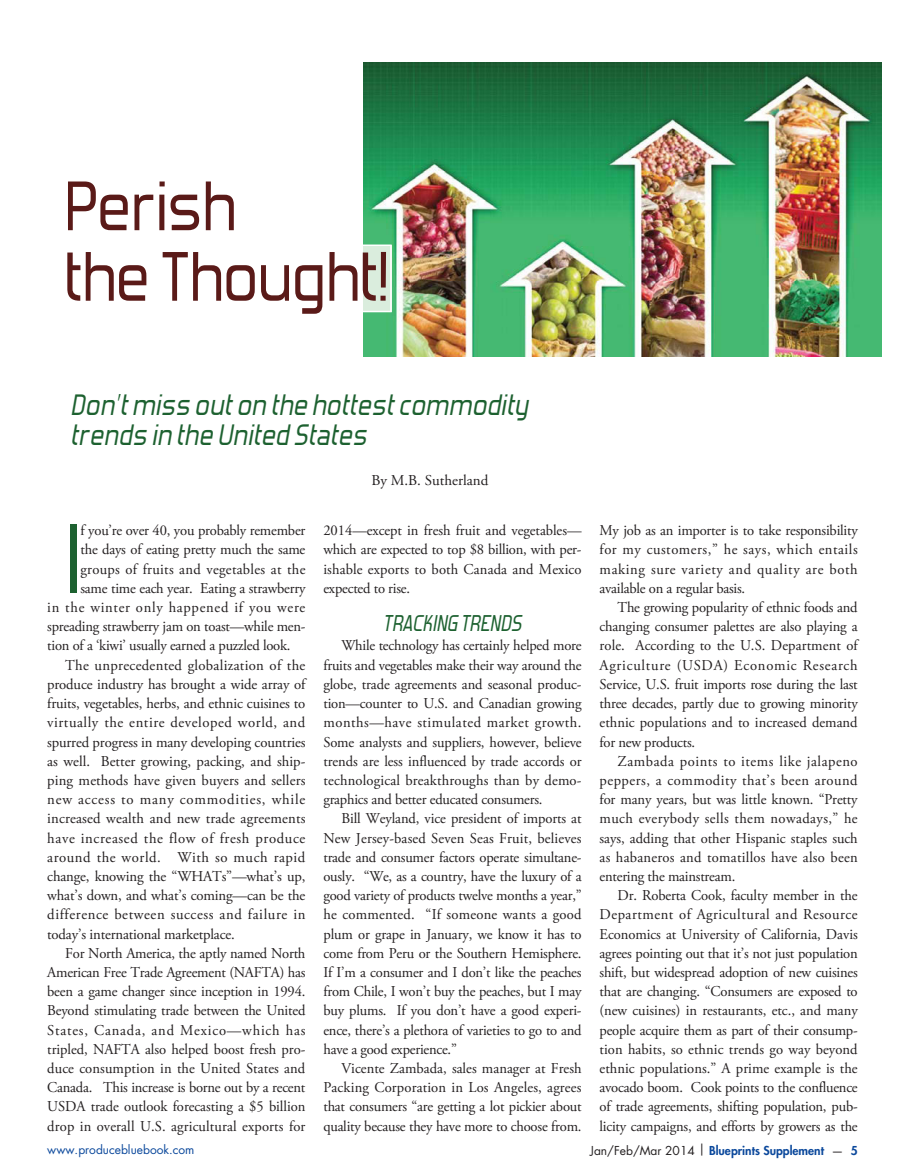
<style>
.page{position:relative;width:905px;height:1175px;background:#fff}
.page>*{position:absolute;margin:0;border:0;box-sizing:border-box;transform-origin:0 0}
.t1{font:116.1px "Forgotten Futurist";color:#1d6130}
.t2{font:82.5px "Forgotten Futurist";color:#5a1a18}
.t3{font:italic 34.95px/30px "Forgotten Futurist";color:#1d6130}
.t4{font:italic 27px "Forgotten Futurist";letter-spacing:-.015em;color:#1d6130}
.t5{font:15px/19.2px "Adobe Garamond Pro";letter-spacing:-.01em;color:#231f20;text-align:justify}
.t6{font:15px "Adobe Garamond Pro";letter-spacing:.035em;color:#231f20}
.t7{font:15px "Adobe Garamond Pro";letter-spacing:.02em;color:#231f20}
.t8{font:15px "Adobe Garamond Pro";letter-spacing:.05em;color:#231f20}
.t9{font:15px "Adobe Garamond Pro";letter-spacing:.01em;color:#231f20}
.t10{font:15px "Adobe Garamond Pro";letter-spacing:.045em;color:#231f20}
.t11{font:15px "Adobe Garamond Pro";letter-spacing:.03em;color:#231f20}
.t12{font:15px "Adobe Garamond Pro";letter-spacing:.04em;color:#231f20}
.t13{font:800 12px "Futura Std";color:#0c499c}
.t14{font:12px "Futura Std";color:#0c499c}
.s1{font-weight:400;color:#231f20}
</style>
<div class="page">
<img style="left:363px;top:62px;width:518px;height:294px">
<div style="left:363px;top:247px;width:26px;height:62px;background:#daeddd"></div>
<div style="left:251px;top:244px;width:141px;height:68px;border:2px solid #fff"></div>
<h1 class="t2" style="left:64px;top:153px;width:173px">Perish</h1>
<p class="t2" style="left:64px;top:224px;width:326px">the Thought!</p>
<h1 class="t3" style="left:70px;top:387px;width:459px">Don’t miss out on the hottest commodity trends in the United States</h1>
<p class="t1" style="left:65px;top:485px;width:18px">I</p>
<p class="t5" style="left:80px;top:522px;width:226px">f you’re over 40, you probably remember</p>
<p class="t5" style="left:80px;top:541px;width:226px">the days of eating pretty much the same</p>
<p class="t7" style="left:80px;top:563px;width:226px">groups of fruits and vegetables at the</p>
<p class="t5" style="left:80px;top:580px;width:226px">same time each year. Eating a strawberry</p>
<p class="t8" style="left:47px;top:601px;width:259px">in the winter only happened if you were</p>
<p class="t5" style="left:47px;top:618px;width:260px">spreading strawberry jam on toast—while men-</p>
<p class="t5" style="left:47px;top:637px;width:245px">tion of a ‘kiwi’ usually earned a puzzled look.</p>
<p class="t5" style="left:47px;top:656px;width:260px;text-indent:18px">The unprecedented globalization of the produce industry has brought a wide array of fruits, vegetables, herbs, and ethnic cuisines to virtually the entire developed world, and spurred progress in many developing countries as well. Better growing, packing, and ship&shy;ping methods have given buyers and sellers new access to many commodities, while increased wealth and new trade agreements have increased the flow of fresh produce around the world. With so much rapid change, knowing the “WHATs”—what’s up, what’s down, and what’s coming—can be the difference between success and failure in today’s international marketplace.</p>
<p class="t5" style="left:47px;top:944px;width:260px;text-indent:18px">For North America, the aptly named North American Free Trade Agreement (NAFTA) has been a game changer since inception in 1994.<br>Beyond stimulating trade between the United States, Canada, and Mexico—which has tripled, NAFTA also helped boost fresh pro&shy;duce consumption in the United States and Canada. This increase is borne out by a recent USDA trade outlook forecasting a $5 billion drop in overall U.S. agricultural exports for</p>
<p class="t14" style="left:47px;top:1143px;width:149px">www.producebluebook.com</p>
<p class="t5" style="left:371px;top:472px;width:118px">By M.B. Sutherland</p>
<p class="t5" style="left:323px;top:522px;width:260px">2014—except in fresh fruit and vegetables— which are expected to top $8 billion, with per&shy;ishable exports to both Canada and Mexico expected to rise.</p>
<h2 class="t4" style="left:383px;top:606px;width:140px">TRACKING TRENDS</h2>
<p class="t5" style="left:323px;top:637px;width:260px;text-indent:18px">While technology has certainly helped more fruits and vegetables make their way around the globe, trade agreements and seasonal produc&shy;tion—counter to U.S. and Canadian growing months—have stimulated market growth.<br>Some analysts and suppliers, however, believe trends are less influenced by trade accords or technological breakthroughs than by demo&shy;graphics and better educated consumers.</p>
<p class="t5" style="left:323px;top:810px;width:260px;text-indent:18px">Bill Weyland, vice president of imports at New Jersey-based Seven Seas Fruit, believes trade and consumer factors operate simultane&shy;ously. “We, as a country, have the luxury of a good variety of products twelve months a year,” he commented. “If someone wants a good plum or grape in January, we know it has to come from Peru or the Southern Hemisphere.<br>If I’m a consumer and I don’t like the peaches from Chile, I won’t buy the peaches, but I may buy plums. If you don’t have a good experi&shy;ence, there’s a plethora of varieties to go to and have a good experience.”</p>
<p class="t5" style="left:323px;top:1060px;width:260px;text-indent:18px">Vicente Zambada, sales manager at Fresh Packing Corporation in Los Angeles, agrees that consumers “are getting a lot pickier about quality because they have more to choose from.</p>
<p class="t5" style="left:599px;top:522px;width:260px">My job as an importer is to take responsibility</p>
<p class="t6" style="left:599px;top:543px;width:260px">for my customers,” he says, which entails</p>
<p class="t10" style="left:599px;top:563px;width:259px">making sure variety and quality are both</p>
<p class="t5" style="left:599px;top:580px;width:147px">available on a regular basis.</p>
<p class="t5" style="left:617px;top:599px;width:241px">The growing popularity of ethnic foods and</p>
<p class="t5" style="left:599px;top:618px;width:259px">changing consumer palettes are also playing a</p>
<p class="t9" style="left:599px;top:639px;width:260px">role. According to the U.S. Department of</p>
<p class="t8" style="left:599px;top:659px;width:259px">Agriculture (USDA) Economic Research</p>
<p class="t5" style="left:599px;top:676px;width:260px">Service, U.S. fruit imports rose during the last</p>
<p class="t5" style="left:599px;top:695px;width:259px">three decades, partly due to growing minority</p>
<p class="t5" style="left:599px;top:714px;width:260px">ethnic populations and to increased demand</p>
<p class="t5" style="left:599px;top:733px;width:97px">for new products.</p>
<p class="t12" style="left:617px;top:755px;width:241px">Zambada points to items like jalapeno</p>
<p class="t6" style="left:599px;top:774px;width:260px">peppers, a commodity that’s been around</p>
<p class="t5" style="left:599px;top:791px;width:259px">for many years, but was little known. “Pretty</p>
<p class="t11" style="left:599px;top:812px;width:260px">much everybody sells them nowadays,” he</p>
<p class="t5" style="left:599px;top:829px;width:259px">says, adding that other Hispanic staples such</p>
<p class="t7" style="left:599px;top:851px;width:260px">as habaneros and tomatillos have also been</p>
<p class="t5" style="left:599px;top:868px;width:137px">entering the mainstream.</p>
<p class="t5" style="left:617px;top:887px;width:241px">Dr. Roberta Cook, faculty member in the</p>
<p class="t6" style="left:599px;top:908px;width:259px">Department of Agricultural and Resource</p>
<p class="t5" style="left:599px;top:925px;width:260px">Economics at University of California, Davis</p>
<p class="t5" style="left:599px;top:944px;width:260px">agrees pointing out that it’s not just population</p>
<p class="t5" style="left:599px;top:964px;width:260px">shift, but widespread adoption of new cuisines</p>
<p class="t5" style="left:599px;top:983px;width:260px">that are changing. “Consumers are exposed to</p>
<p class="t5" style="left:599px;top:1002px;width:259px">(new cuisines) in restaurants, etc., and many</p>
<p class="t5" style="left:599px;top:1021px;width:260px">people acquire them as part of their consump-</p>
<p class="t5" style="left:599px;top:1040px;width:260px">tion habits, so ethnic trends go way beyond</p>
<p class="t5" style="left:599px;top:1060px;width:260px">ethnic populations.” A prime example is the</p>
<p class="t5" style="left:599px;top:1079px;width:260px">avocado boom. Cook points to the confluence</p>
<p class="t5" style="left:599px;top:1098px;width:260px">of trade agreements, shifting population, pub-</p>
<p class="t5" style="left:599px;top:1117px;width:260px">licity campaigns, and efforts by growers as the</p>
<p class="t13" style="left:590px;top:1143px;width:269px"><span class="s1">Jan/Feb/Mar 2014 |</span> Blueprints Supplement <span class="s1">—</span> 5</p>
</div>
